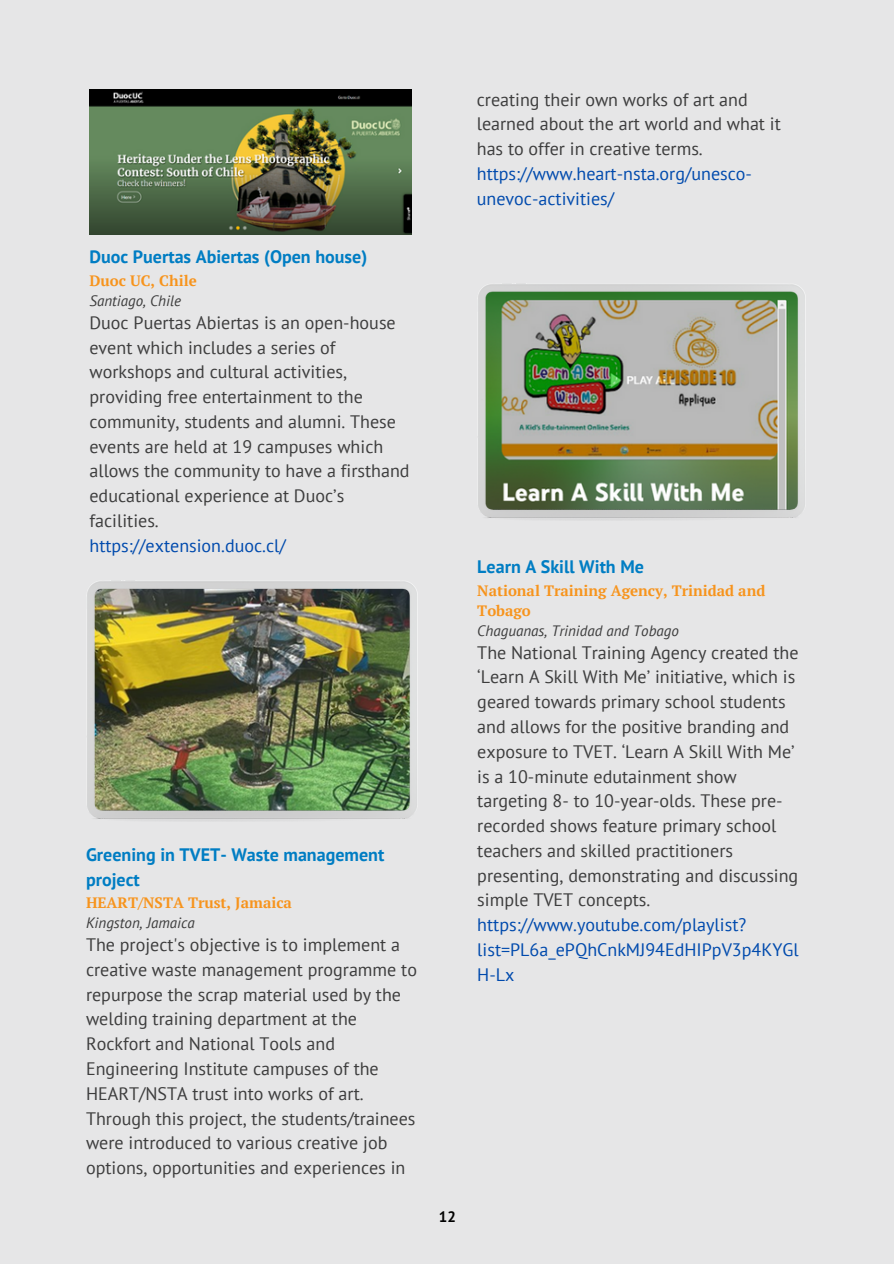
<style>
.page{position:relative;width:894px;height:1264px;background:#fff}
.page>*{position:absolute;margin:0;border:0;box-sizing:border-box;transform-origin:0 0}
.t1{font:18px/24.8px "PT Sans";color:#3d3d3d}
.t2{font:18px/24.8px "PT Sans";color:#004aad}
.t3{font:700 18px "PT Sans";color:#007dc3}
.t4{font:700 15px/20.2px "PT Serif";color:#f7941d}
.t5{font:italic 15px "PT Sans";color:#3d3d3d}
.t6{font:700 15px "PT Sans";color:#000}
</style>
<div class="page">
<div style="left:0;top:0;width:893px;height:1263px;background:#e6e6e7"></div>
<img style="left:89px;top:89px;width:322px;height:146px">
<img style="left:478px;top:284px;width:327px;height:236px">
<img style="left:87px;top:580px;width:331px;height:241px">
<p class="t3" style="left:89px;top:245px;width:279px">Duoc Puertas Abiertas (Open house)</p>
<p class="t4" style="left:89px;top:270px;width:109px">Duoc UC, Chile</p>
<p class="t5" style="left:89px;top:291px;width:93px">Santiago, Chile</p>
<p class="t1" style="left:89px;top:310px;width:321px">Duoc Puertas Abiertas is an open-house event which includes a series of workshops and cultural activities, providing free entertainment to the community, students and alumni. These events are held at 19 campuses which allows the community to have a firsthand educational experience at Duoc’s facilities.</p>
<p class="t2" style="left:89px;top:533px;width:198px">https://extension.duoc.cl/</p>
<p class="t3" style="left:86px;top:842px;width:300px">Greening in TVET- Waste management</p>
<p class="t3" style="left:86px;top:867px;width:55px">project</p>
<p class="t4" style="left:86px;top:892px;width:207px">HEART/NSTA Trust, Jamaica</p>
<p class="t5" style="left:86px;top:913px;width:110px">Kingston, Jamaica</p>
<p class="t1" style="left:86px;top:932px;width:332px">The project's objective is to implement a creative waste management programme to repurpose the scrap material used by the welding training department at the Rockfort and National Tools and Engineering Institute campuses of the HEART/NSTA trust into works of art.<br>Through this project, the students/trainees were introduced to various creative job options, opportunities and experiences in</p>
<p class="t1" style="left:476px;top:87px;width:305px">creating their own works of art and learned about the art world and what it has to offer in creative terms.</p>
<p class="t2" style="left:476px;top:161px;width:277px">https://www.heart-nsta.org/unesco&shy;unevoc-activities/</p>
<p class="t3" style="left:477px;top:554px;width:168px">Learn A Skill With Me</p>
<p class="t4" style="left:477px;top:579px;width:289px">National Training Agency, Trinidad and<br>Tobago</p>
<p class="t5" style="left:477px;top:621px;width:203px">Chaguanas, Trinidad and Tobago</p>
<p class="t1" style="left:477px;top:639px;width:322px">The National Training Agency created the ‘Learn A Skill With Me’ initiative, which is geared towards primary school students and allows for the positive branding and exposure to TVET. ‘Learn A Skill With Me’ is a 10-minute edutainment show targeting 8- to 10-year-olds. These pre&shy;recorded shows feature primary school teachers and skilled practitioners presenting, demonstrating and discussing simple TVET concepts.</p>
<p class="t2" style="left:477px;top:912px;width:323px">https://www.youtube.com/playlist? list=PL6a_ePQhCnkMJ94EdHIPpV3p4KYGl<br>H-Lx</p>
<p class="t6" style="left:438px;top:1206px;width:19px">12</p>
</div>
